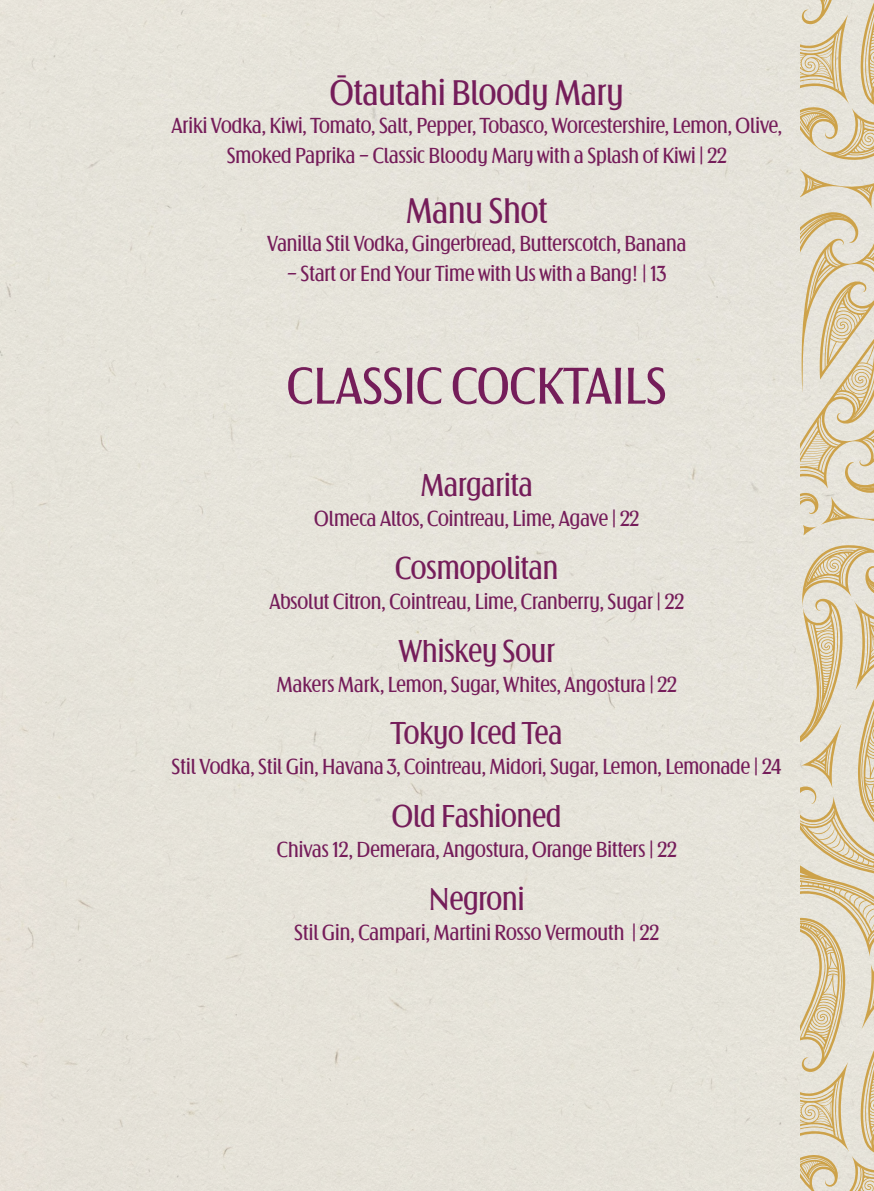
<style>
.page{position:relative;width:874px;height:1191px;background:#fff}
.page>*{position:absolute;margin:0;border:0;box-sizing:border-box;transform-origin:0 0}
.SUB{font:52px "Arnika Var";color:#751d5a}
.SUB-2{font:36px "Arnika Var";color:#751d5a}
.SUB-3{font:32px "Arnika Var";color:#751d5a}
.SUB-4{font:22px/30px "Arnika Var";color:#751d5a;text-align:center}
</style>
<div class="page">
<svg style="left:799px;top:0;width:74px;height:1191px"></svg>
<p class="SUB-2" style="left:330px;top:72px;width:295px">Ōtautahi Bloody Mary</p>
<p class="SUB-4" style="left:171px;top:110px;width:612px">Ariki Vodka, Kiwi, Tomato, Salt, Pepper, Tobasco, Worcestershire, Lemon, Olive,<br>Smoked Paprika – Classic Bloody Mary with a Splash of Kiwi | 22</p>
<p class="SUB-2" style="left:405px;top:190px;width:143px">Manu Shot</p>
<p class="SUB-4" style="left:267px;top:228px;width:420px">Vanilla Stil Vodka, Gingerbread, Butterscotch, Banana</p>
<p class="SUB-4" style="left:287px;top:258px;width:380px">– Start or End Your Time with Us with a Bang! | 13</p>
<p class="SUB" style="left:287px;top:356px;width:381px">CLASSIC COCKTAILS</p>
<p class="SUB-3" style="left:420px;top:467px;width:114px">Margarita</p>
<p class="SUB-4" style="left:314px;top:503px;width:326px">Olmeca Altos, Cointreau, Lime, Agave | 22</p>
<p class="SUB-3" style="left:395px;top:549px;width:165px">Cosmopolitan</p>
<p class="SUB-4" style="left:269px;top:586px;width:416px">Absolut Citron, Cointreau, Lime, Cranberry, Sugar | 22</p>
<p class="SUB-3" style="left:398px;top:632px;width:158px">Whiskey Sour</p>
<p class="SUB-4" style="left:276px;top:669px;width:401px">Makers Mark, Lemon, Sugar, Whites, Angostura | 22</p>
<p class="SUB-3" style="left:391px;top:715px;width:173px">Tokyo Iced Tea</p>
<p class="SUB-4" style="left:171px;top:751px;width:611px">Stil Vodka, Stil Gin, Havana 3, Cointreau, Midori, Sugar, Lemon, Lemonade | 24</p>
<p class="SUB-3" style="left:392px;top:797px;width:171px">Old Fashioned</p>
<p class="SUB-4" style="left:277px;top:834px;width:401px">Chivas 12, Demerara, Angostura, Orange Bitters | 22</p>
<p class="SUB-3" style="left:429px;top:880px;width:97px">Negroni</p>
<p class="SUB-4" style="left:294px;top:917px;width:366px">Stil Gin, Campari, Martini Rosso Vermouth | 22</p>
</div>
